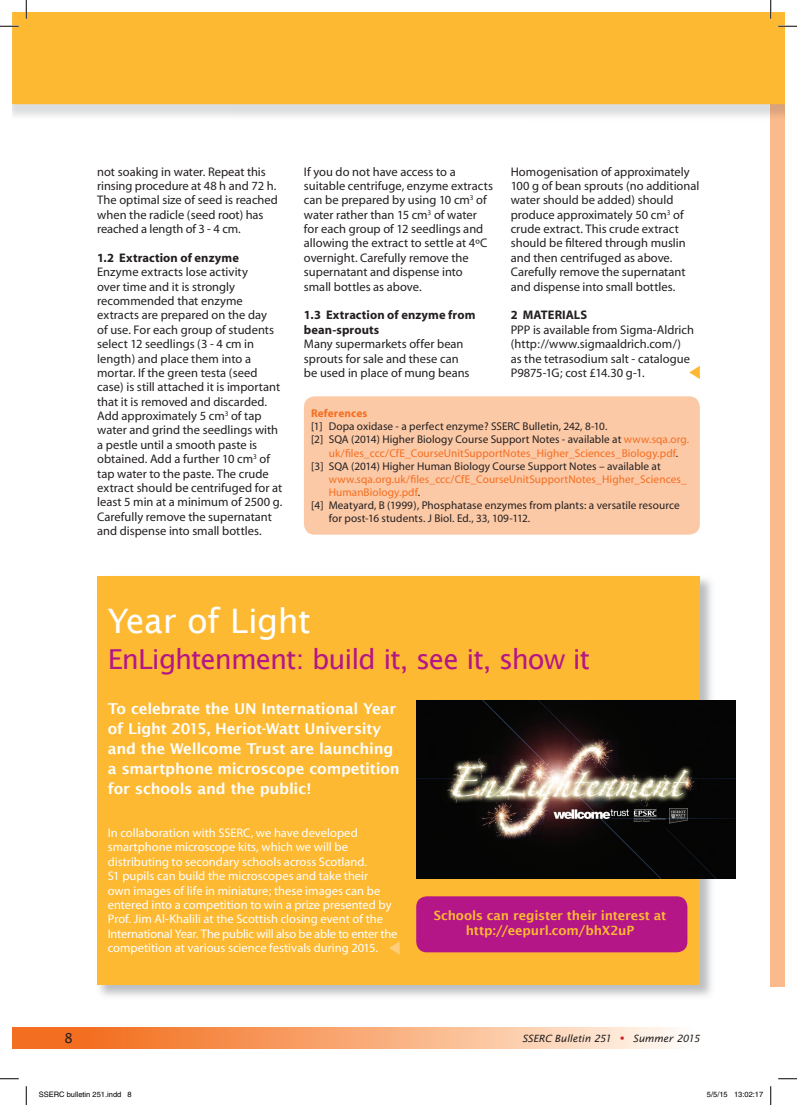
<style>
.page{position:relative;width:797px;height:1105px;background:#fff}
.page>*{position:absolute;margin:0;border:0;box-sizing:border-box;transform-origin:0 0}
.t1{font:33.75px "Lucida Sans";letter-spacing:-.015em;color:#fff}
.t2{font:27.5px "Lucida Sans";letter-spacing:-.035em;color:#b41687}
.t3{font:600 15px/20px "Lucida Sans";letter-spacing:-.015em;color:#fff}
.t4{font:13.75px "Lucida Sans";color:#231f20}
.t5{font:600 12.75px/14.4px "Lucida Sans";letter-spacing:-.015em;color:#fdb932;text-align:center}
.t6{font:12.5px/14.4px "Myriad";color:#231f20}
.t7{font:12.5px/14.4px "Myriad";color:#fff}
.t8{font:700 12.5px/14.4px "Myriad";letter-spacing:.005em;color:#231f20}
.t9{font:11.25px "Myriad";letter-spacing:.005em;color:#231f20}
.t10{font:11.25px "Myriad";letter-spacing:.005em;color:#f36e21}
.t11{font:700 11.25px "Myriad";letter-spacing:.01em;color:#f36e21}
.t12{font:italic 10px "Lucida Sans";letter-spacing:-.01em;color:#231f20}
.t13{font:7.5px "Helvetica";color:#000}
.s1{color:#f36e21}
.s2{color:#231f20}
.s3{font-style:normal;font-size:23.75px;color:#d1232a}
</style>
<div class="page">
<div style="left:770px;top:188px;width:15px;height:798px;background:#fbba8c"></div>
<img style="left:97px;top:576px;width:619px;height:420px">
<div style="left:97px;top:576px;width:602px;height:408px;background:#fdb932"></div>
<div style="left:416px;top:896px;width:271px;height:56px;background:#b41687;border-radius:11px"></div>
<svg style="left:12px;top:12px;width:773px;height:159px"></svg>
<svg style="left:12px;top:1027px;width:667px;height:21px;background:#f8a976"></svg>
<div style="left:304px;top:396px;width:395px;height:139px;background:#fcc9a6;border-radius:11px"></div>
<svg style="left:689px;top:366px;width:10px;height:13px"></svg>
<img style="left:416px;top:701px;width:319px;height:178px">
<svg style="left:389px;top:942px;width:10px;height:12px"></svg>
<svg style="left:0;top:25px;width:19px;height:2px"></svg>
<svg style="left:778px;top:25px;width:19px;height:2px"></svg>
<svg style="left:0;top:1078px;width:19px;height:1px"></svg>
<svg style="left:778px;top:1078px;width:19px;height:1px"></svg>
<svg style="left:25px;top:0;width:2px;height:19px"></svg>
<svg style="left:25px;top:1086px;width:2px;height:19px"></svg>
<svg style="left:770px;top:0;width:1px;height:19px"></svg>
<svg style="left:770px;top:1086px;width:1px;height:19px"></svg>
<p class="t6" style="left:97px;top:165px;width:182px">not soaking in water. Repeat this rinsing procedure at 48 h and 72 h.<br>The optimal size of seed is reached when the radicle (seed root) has reached a length of 3 - 4 cm.</p>
<p class="t8" style="left:97px;top:251px;width:143px">1.2 Extraction of enzyme</p>
<p class="t6" style="left:97px;top:265px;width:187px">Enzyme extracts lose activity<br>over time and it is strongly recommended that enzyme extracts are prepared on the day<br>of use. For each group of students select 12 seedlings (3 - 4 cm in length) and place them into a mortar. If the green testa (seed case) is still attached it is important that it is removed and discarded.<br>Add approximately 5 cm<sup>3</sup> of tap water and grind the seedlings with a pestle until a smooth paste is obtained. Add a further 10 cm<sup>3</sup> of tap water to the paste. The crude extract should be centrifuged for at least 5 min at a minimum of 2500 g.<br>Carefully remove the supernatant and dispense into small bottles.</p>
<p class="t6" style="left:304px;top:165px;width:190px">If you do not have access to a suitable centrifuge, enzyme extracts can be prepared by using 10 cm<sup>3</sup> of water rather than 15 cm<sup>3</sup> of water for each group of 12 seedlings and allowing the extract to settle at 4ºC overnight. Carefully remove the supernatant and dispense into small bottles as above.</p>
<p class="t8" style="left:304px;top:308px;width:173px">1.3 Extraction of enzyme from bean-sprouts</p>
<p class="t6" style="left:304px;top:337px;width:167px">Many supermarkets offer bean sprouts for sale and these can be used in place of mung beans</p>
<p class="t6" style="left:511px;top:165px;width:190px">Homogenisation of approximately 100 g of bean sprouts (no additional water should be added) should produce approximately 50 cm<sup>3</sup> of crude extract. This crude extract should be filtered through muslin and then centrifuged as above.<br>Carefully remove the supernatant and dispense into small bottles.</p>
<p class="t8" style="left:511px;top:308px;width:78px">2 MATERIALS</p>
<p class="t6" style="left:511px;top:323px;width:185px">PPP is available from Sigma-Aldrich (http://www.sigmaaldrich.com/) as the tetrasodium salt - catalogue P9875-1G; cost £14.30 g-1.</p>
<p class="t11" style="left:311px;top:408px;width:58px">References</p>
<p class="t9" style="left:311px;top:421px;width:298px">[1] Dopa oxidase - a perfect enzyme? SSERC Bulletin, 242, 8-10.</p>
<p class="t9" style="left:311px;top:434px;width:380px">[2] SQA (2014) Higher Biology Course Support Notes - available at <span class="s1">www.sqa.org.</span></p>
<p class="t10" style="left:329px;top:447px;width:351px">uk/files_ccc/CfE_CourseUnitSupportNotes_Higher_Sciences_Biology.pdf<span class="s2">.</span></p>
<p class="t9" style="left:311px;top:460px;width:351px">[3] SQA (2014) Higher Human Biology Course Support Notes – available at</p>
<p class="t10" style="left:329px;top:473px;width:359px">www.sqa.org.uk/files_ccc/CfE_CourseUnitSupportNotes_Higher_Sciences_</p>
<p class="t10" style="left:329px;top:487px;width:93px">HumanBiology.pdf<span class="s2">.</span></p>
<p class="t9" style="left:311px;top:500px;width:370px">[4] Meatyard, B (1999), Phosphatase enzymes from plants: a versatile resource</p>
<p class="t9" style="left:329px;top:513px;width:203px">for post-16 students. J Biol. Ed., 33, 109-112.</p>
<h1 class="t1" style="left:108px;top:602px;width:204px">Year of Light</h1>
<h2 class="t2" style="left:108px;top:643px;width:484px">EnLightenment: build it, see it, show it</h2>
<p class="t3" style="left:108px;top:698px;width:293px">To celebrate the UN International Year of Light 2015, Heriot-Watt University and the Wellcome Trust are launching a smartphone microscope competition for schools and the public!</p>
<p class="t7" style="left:108px;top:826px;width:291px">In collaboration with SSERC, we have developed smartphone microscope kits, which we will be distributing to secondary schools across Scotland.<br>S1 pupils can build the microscopes and take their<br>own images of life in miniature; these images can be entered into a competition to win a prize presented by Prof. Jim Al-Khalili at the Scottish closing event of the International Year. The public will also be able to enter the competition at various science festivals during 2015.</p>
<p class="t5" style="left:434px;top:908px;width:234px">Schools can register their interest at http://eepurl.com/bhX2uP</p>
<p class="t4" style="left:64px;top:1030px;width:10px">8</p>
<p class="t12" style="left:522px;top:1033px;width:179px">SSERC Bulletin 251 <span class="s3">•</span> Summer 2015</p>
<p class="t13" style="left:39px;top:1090px;width:94px">SSERC bulletin 251.indd 8</p>
<p class="t13" style="left:707px;top:1090px;width:58px">5/5/15 13:02:17</p>
</div>
